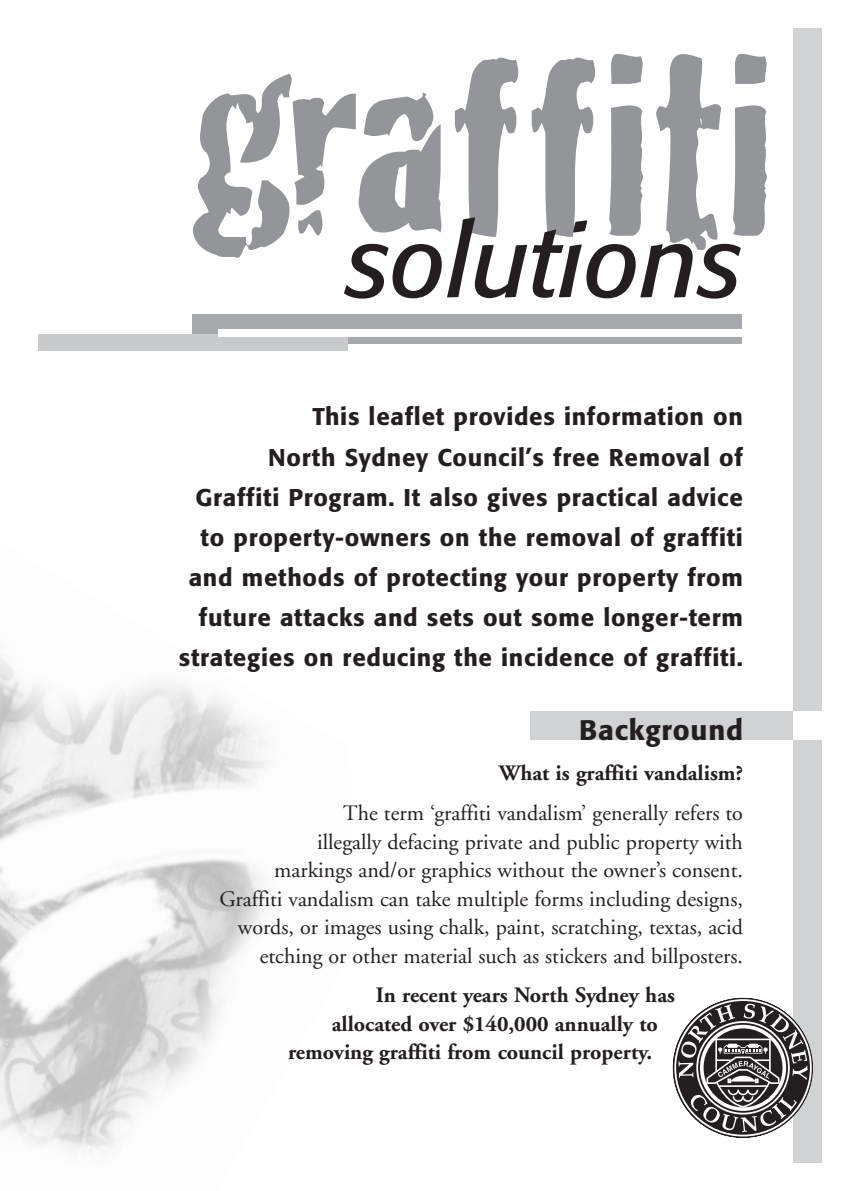
<style>
.page{position:relative;width:850px;height:1191px;background:#fff}
.page>*{position:absolute;margin:0;border:0;box-sizing:border-box;transform-origin:0 0}
.t1{font:268.6px "Cracked";color:#939598}
.t2{font:italic 100px "Formata";color:#231f20}
.t3{font:500 28px "Formata";letter-spacing:.03em;color:#231f20}
.t4{font:500 24px/40px "Formata";letter-spacing:.03em;color:#231f20;text-align:right}
.t5{font:22px/28.4px "Adobe Garamond";color:#231f20;text-align:right}
.t6{font:700 22px "Adobe Garamond";color:#231f20}
</style>
<div class="page">
<img style="left:0;top:655px;width:268px;height:497px">
<div style="left:792px;top:28px;width:29px;height:1134px;background:#d1d2d4"></div>
<div style="left:530px;top:711px;width:278px;height:29px;background:#d1d2d4"></div>
<div style="left:192px;top:313px;width:549px;height:30px;background:#a8a9ad"></div>
<div style="left:38px;top:334px;width:309px;height:17px;background:#c9cacc"></div>
<svg style="left:675px;top:1001px;width:134px;height:133px"></svg>
<div style="left:792px;top:711px;width:29px;height:29px;background:#fff"></div>
<div style="left:218px;top:329px;width:523px;height:8px;background:#fff"></div>
<h1 class="t1" style="left:188px;top:-67px;width:587px">graffiti</h1>
<h2 class="t2" style="left:347px;top:218px;width:397px">solutions</h2>
<p class="t4" style="left:179px;top:399px;width:565px">This leaflet provides information on<br>North Sydney Council’s free Removal of Graffiti Program. It also gives practical advice to property-owners on the removal of graffiti and methods of protecting your property from future attacks and sets out some longer-term strategies on reducing the incidence of graffiti.</p>
<p class="t3" style="left:579px;top:718px;width:165px">Background</p>
<p class="t6" style="left:499px;top:764px;width:245px">What is graffiti vandalism?</p>
<p class="t5" style="left:219px;top:800px;width:524px">The term ‘graffiti vandalism’ generally refers to<br>illegally defacing private and public property with<br>markings and/or graphics without the owner’s consent.<br>Graffiti vandalism can take multiple forms including designs, words, or images using chalk, paint, scratching, textas, acid etching or other material such as stickers and billposters.</p>
<p class="t6" style="left:376px;top:986px;width:300px">In recent years North Sydney has</p>
<p class="t6" style="left:332px;top:1015px;width:327px">allocated over $140,000 annually to</p>
<p class="t6" style="left:288px;top:1043px;width:365px">removing graffiti from council property.</p>
</div>
